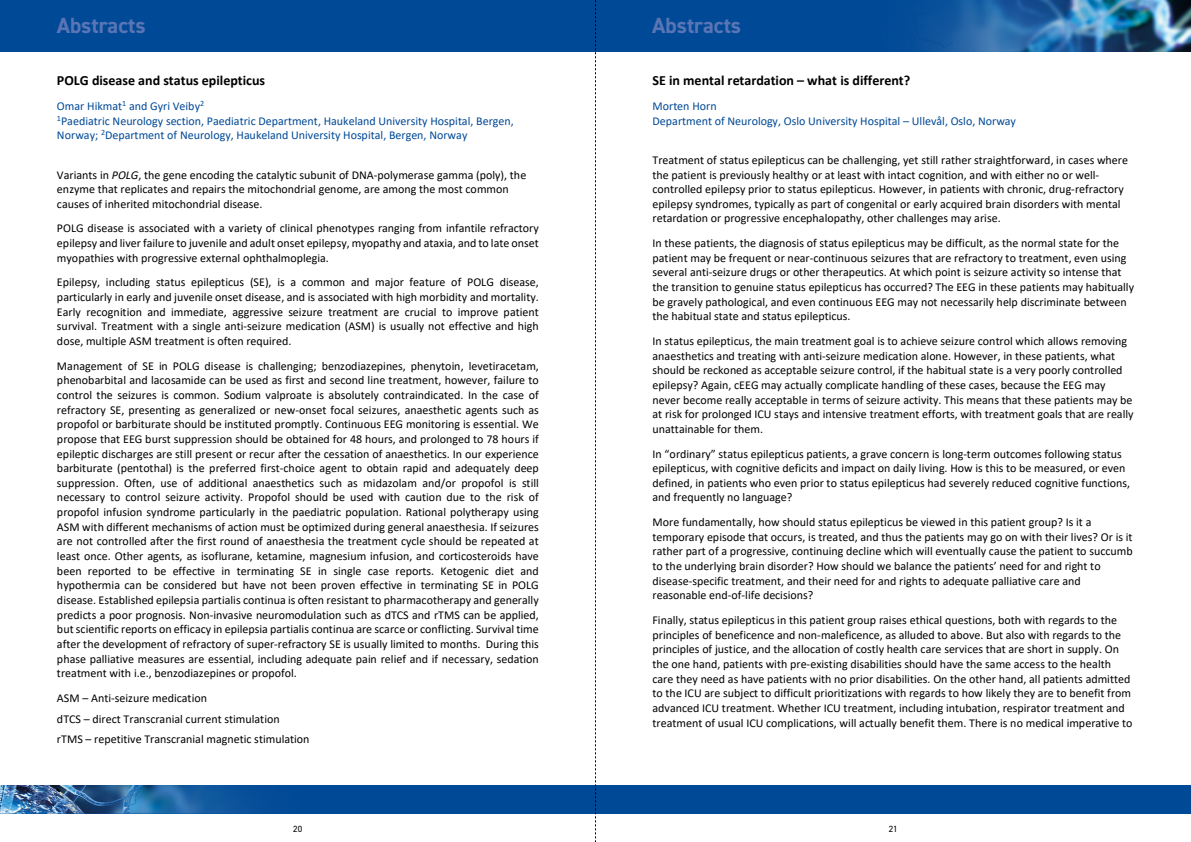
<style>
.page{position:relative;width:1191px;height:842px;background:#fff}
.page>*{position:absolute;margin:0;border:0;box-sizing:border-box;transform-origin:0 0}
.t1{font:700 22px "DIN2014";color:#5a75b5}
.t2{font:700 14px "Calibri";color:#000}
.t3{font:12px/14.6px "Calibri";color:#000}
.t4{font:12px/14.6px "Calibri";color:#004996}
.t5{font:9px "DIN2014";color:#000}
.s1{font-style:italic}
</style>
<div class="page">
<div style="left:0;top:0;width:1191px;height:52px;background:#004996"></div>
<div style="left:0;top:785px;width:1191px;height:28px;background:#004996"></div>
<img style="left:919px;top:0;width:272px;height:52px">
<img style="left:0;top:785px;width:251px;height:28px">
<svg style="left:595px;top:0;width:1px;height:842px"></svg>
<h1 class="t1" style="left:57px;top:10px;width:90px">Abstracts</h1>
<h1 class="t1" style="left:652px;top:10px;width:90px">Abstracts</h1>
<p class="t2" style="left:57px;top:70px;width:210px">POLG disease and status epilepticus</p>
<p class="t4" style="left:57px;top:98px;width:458px">Omar Hikmat<sup>1</sup> and Gyri Veiby<sup>2<br>1</sup>Paediatric Neurology section, Paediatric Department, Haukeland University Hospital, Bergen,<br>Norway; <sup>2</sup>Department of Neurology, Haukeland University Hospital, Bergen, Norway</p>
<p class="t3" style="left:57px;top:167px;width:471px">Variants in <span class="s1">POLG</span>, the gene encoding the catalytic subunit of DNA-polymerase gamma (polγ), the enzyme that replicates and repairs the mitochondrial genome, are among the most common causes of inherited mitochondrial disease.</p>
<p class="t3" style="left:57px;top:221px;width:483px;text-align:justify">POLG disease is associated with a variety of clinical phenotypes ranging from infantile refractory epilepsy and liver failure to juvenile and adult onset epilepsy, myopathy and ataxia, and to late onset myopathies with progressive external ophthalmoplegia.</p>
<p class="t3" style="left:57px;top:275px;width:483px;text-align:justify">Epilepsy, including status epilepticus (SE), is a common and major feature of POLG disease, particularly in early and juvenile onset disease, and is associated with high morbidity and mortality.<br>Early recognition and immediate, aggressive seizure treatment are crucial to improve patient survival. Treatment with a single anti-seizure medication (ASM) is usually not effective and high dose, multiple ASM treatment is often required.</p>
<p class="t3" style="left:57px;top:358px;width:483px;text-align:justify">Management of SE in POLG disease is challenging; benzodiazepines, phenytoin, levetiracetam, phenobarbital and lacosamide can be used as first and second line treatment, however, failure to control the seizures is common. Sodium valproate is absolutely contraindicated. In the case of refractory SE, presenting as generalized or new-onset focal seizures, anaesthetic agents such as propofol or barbiturate should be instituted promptly. Continuous EEG monitoring is essential. We propose that EEG burst suppression should be obtained for 48 hours, and prolonged to 78 hours if epileptic discharges are still present or recur after the cessation of anaesthetics. In our experience barbiturate (pentothal) is the preferred first-choice agent to obtain rapid and adequately deep suppression. Often, use of additional anaesthetics such as midazolam and/or propofol is still necessary to control seizure activity. Propofol should be used with caution due to the risk of propofol infusion syndrome particularly in the paediatric population. Rational polytherapy using ASM with different mechanisms of action must be optimized during general anaesthesia. If seizures are not controlled after the first round of anaesthesia the treatment cycle should be repeated at least once. Other agents, as isoflurane, ketamine, magnesium infusion, and corticosteroids have been reported to be effective in terminating SE in single case reports. Ketogenic diet and hypothermia can be considered but have not been proven effective in terminating SE in POLG disease. Established epilepsia partialis continua is often resistant to pharmacotherapy and generally predicts a poor prognosis. Non-invasive neuromodulation such as dTCS and rTMS can be applied, but scientific reports on efficacy in epilepsia partialis continua are scarce or conflicting. Survival time after the development of refractory of super-refractory SE is usually limited to months. During this phase palliative measures are essential, including adequate pain relief and if necessary, sedation treatment with i.e., benzodiazepines or propofol.</p>
<p class="t3" style="left:57px;top:687px;width:254px;line-height:20.7px">ASM – Anti-seizure medication<br>dTCS – direct Transcranial current stimulation<br>rTMS – repetitive Transcranial magnetic stimulation</p>
<p class="t2" style="left:652px;top:70px;width:259px">SE in mental retardation – what is different?</p>
<p class="t4" style="left:652px;top:98px;width:365px">Morten Horn<br>Department of Neurology, Oslo University Hospital – Ullevål, Oslo, Norway</p>
<p class="t3" style="left:652px;top:152px;width:477px">Treatment of status epilepticus can be challenging, yet still rather straightforward, in cases where the patient is previously healthy or at least with intact cognition, and with either no or well&shy;controlled epilepsy prior to status epilepticus. However, in patients with chronic, drug-refractory epilepsy syndromes, typically as part of congenital or early acquired brain disorders with mental retardation or progressive encephalopathy, other challenges may arise.</p>
<p class="t3" style="left:652px;top:235px;width:483px">In these patients, the diagnosis of status epilepticus may be difficult, as the normal state for the patient may be frequent or near-continuous seizures that are refractory to treatment, even using several anti-seizure drugs or other therapeutics. At which point is seizure activity so intense that the transition to genuine status epilepticus has occurred? The EEG in these patients may habitually be gravely pathological, and even continuous EEG may not necessarily help discriminate between the habitual state and status epilepticus.</p>
<p class="t3" style="left:652px;top:333px;width:482px">In status epilepticus, the main treatment goal is to achieve seizure control which allows removing anaesthetics and treating with anti-seizure medication alone. However, in these patients, what should be reckoned as acceptable seizure control, if the habitual state is a very poorly controlled epilepsy? Again, cEEG may actually complicate handling of these cases, because the EEG may never become really acceptable in terms of seizure activity. This means that these patients may be at risk for prolonged ICU stays and intensive treatment efforts, with treatment goals that are really unattainable for them.</p>
<p class="t3" style="left:652px;top:446px;width:479px">In “ordinary” status epilepticus patients, a grave concern is long-term outcomes following status epilepticus, with cognitive deficits and impact on daily living. How is this to be measured, or even defined, in patients who even prior to status epilepticus had severely reduced cognitive functions, and frequently no language?</p>
<p class="t3" style="left:652px;top:515px;width:482px">More fundamentally, how should status epilepticus be viewed in this patient group? Is it a temporary episode that occurs, is treated, and thus the patients may go on with their lives? Or is it rather part of a progressive, continuing decline which will eventually cause the patient to succumb to the underlying brain disorder? How should we balance the patients’ need for and right to disease-specific treatment, and their need for and rights to adequate palliative care and reasonable end-of-life decisions?</p>
<p class="t3" style="left:652px;top:612px;width:481px">Finally, status epilepticus in this patient group raises ethical questions, both with regards to the principles of beneficence and non-maleficence, as alluded to above. But also with regards to the principles of justice, and the allocation of costly health care services that are short in supply. On the one hand, patients with pre-existing disabilities should have the same access to the health care they need as have patients with no prior disabilities. On the other hand, all patients admitted to the ICU are subject to difficult prioritizations with regards to how likely they are to benefit from advanced ICU treatment. Whether ICU treatment, including intubation, respirator treatment and treatment of usual ICU complications, will actually benefit them. There is no medical imperative to</p>
<p class="t5" style="left:293px;top:823px;width:10px">20</p>
<p class="t5" style="left:888px;top:823px;width:10px">21</p>
</div>
